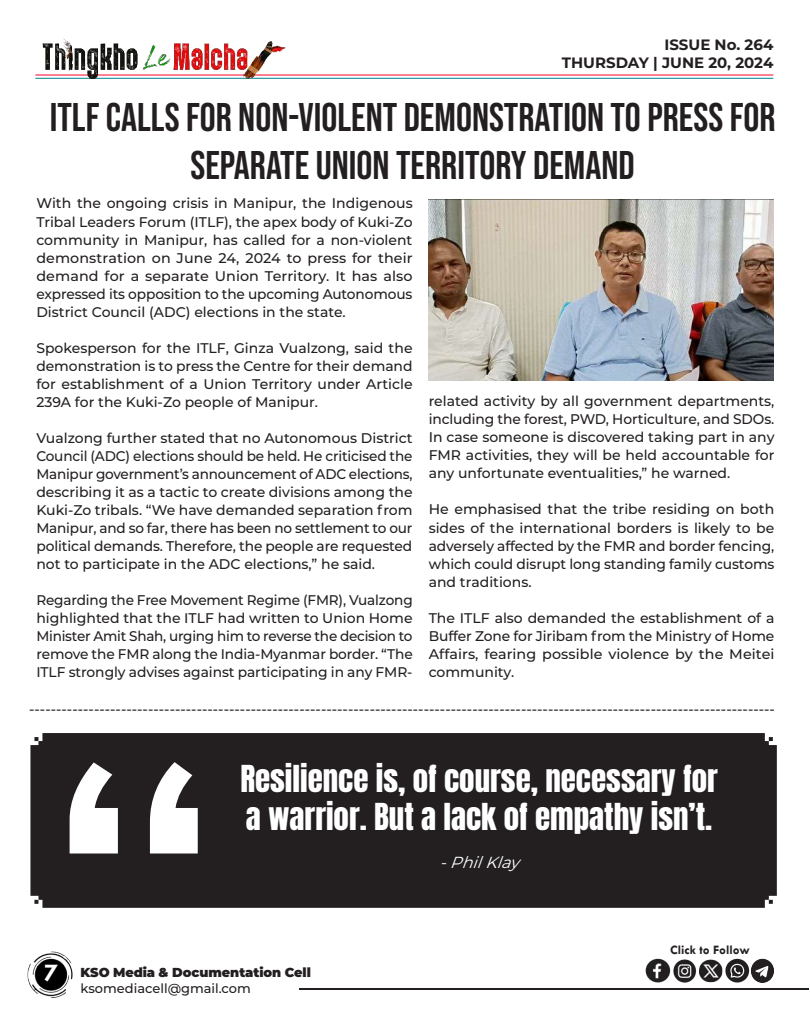
<style>
.page{position:relative;width:810px;height:1013px;background:#fff}
.page>*{position:absolute;margin:0;border:0;box-sizing:border-box;transform-origin:0 0}
.t1{font:700 320.1px "Tw Cen";color:#fff;scale:1.05 1}
.t2{font:40px/48px "Bebas Neue";color:#231f20;text-align:center}
.t3{font:31px/37.2px "Anton";color:#fff}
.t4{font:700 26px "Tw Cen";color:#fff}
.t5{font:italic 100 16px "Montserrat";color:#fff}
.t6{font:700 15px/18px "Montserrat";color:#231f20;text-align:right}
.t7{font:500 14px/18px "Montserrat";color:#231f20;text-align:justify}
.t8{font:900 13px "Montserrat";letter-spacing:-.005em;color:#231f20}
.t9{font:500 13px "Montserrat";color:#231f20}
.t10{font:700 13px "Tw Cen";color:#231f20}
</style>
<div class="page">
<hr style="left:299px;top:988px;width:509px;height:1px;background:#231f20">
<img style="left:27px;top:951px;width:46px;height:47px">
<hr style="left:35px;top:74px;width:738px;height:1px;background:#ff002d">
<hr style="left:35px;top:78px;width:738px;height:1px;background:#00848b">
<img style="left:35px;top:38px;width:254px;height:41px">
<img style="left:645px;top:958px;width:129px;height:25px">
<div style="left:30px;top:733px;width:747px;height:174px;background:#231f20"></div>
<img style="left:428px;top:200px;width:345px;height:181px">
<p class="t6" style="left:562px;top:35px;width:213px">ISSUE No. 264<br>THURSDAY | JUNE 20, 2024</p>
<h2 class="t2" style="left:50px;top:93px;width:727px">ITLF CALLS FOR NON-VIOLENT DEMONSTRATION TO PRESS FOR<br>SEPARATE UNION TERRITORY DEMAND</h2>
<p class="t7" style="left:36px;top:194px;width:378px">With the ongoing crisis in Manipur, the Indigenous Tribal Leaders Forum (ITLF), the apex body of Kuki-Zo community in Manipur, has called for a non-violent demonstration on June 24, 2024 to press for their demand for a separate Union Territory. It has also expressed its opposition to the upcoming Autonomous District Council (ADC) elections in the state.</p>
<p class="t7" style="left:36px;top:338px;width:378px">Spokesperson for the ITLF, Ginza Vualzong, said the demonstration is to press the Centre for their demand for establishment of a Union Territory under Article 239A for the Kuki-Zo people of Manipur.</p>
<p class="t7" style="left:36px;top:428px;width:378px">Vualzong further stated that no Autonomous District Council (ADC) elections should be held. He criticised the Manipur government’s announcement of ADC elections, describing it as a tactic to create divisions among the Kuki-Zo tribals. “We have demanded separation from Manipur, and so far, there has been no settlement to our political demands. Therefore, the people are requested not to participate in the ADC elections,” he said.</p>
<p class="t7" style="left:36px;top:590px;width:378px">Regarding the Free Movement Regime (FMR), Vualzong highlighted that the ITLF had written to Union Home Minister Amit Shah, urging him to reverse the decision to remove the FMR along the India-Myanmar border. “The ITLF strongly advises against participating in any FMR-</p>
<p class="t7" style="left:429px;top:392px;width:347px">related activity by all government departments, including the forest, PWD, Horticulture, and SDOs.<br>In case someone is discovered taking part in any FMR activities, they will be held accountable for any unfortunate eventualities,” he warned.</p>
<p class="t7" style="left:429px;top:500px;width:347px">He emphasised that the tribe residing on both sides of the international borders is likely to be adversely affected by the FMR and border fencing, which could disrupt long standing family customs and traditions.</p>
<p class="t7" style="left:429px;top:608px;width:347px">The ITLF also demanded the establishment of a Buffer Zone for Jiribam from the Ministry of Home Affairs, fearing possible violence by the Meitei community.</p>
<p class="t7" style="left:29px;top:699px;width:747px">------------------------------------------------------------------------------------------------------------------------------------------</p>
<h1 class="t1" style="left:52px;top:675px;width:155px">“</h1>
<h3 class="t3" style="left:240px;top:763px;width:479px">Resilience is, of course, necessary for a warrior. But a lack of empathy isn’t.</h3>
<p class="t5" style="left:440px;top:851px;width:81px">-PhilKlay</p>
<h3 class="t4" style="left:44px;top:957px;width:15px">7</h3>
<p class="t8" style="left:81px;top:962px;width:232px">KSO Media &amp; Documentation Cell</p>
<p class="t9" style="left:81px;top:978px;width:172px">ksomediacell@gmail.com</p>
<p class="t10" style="left:670px;top:942px;width:81px">Click to Follow</p>
</div>
